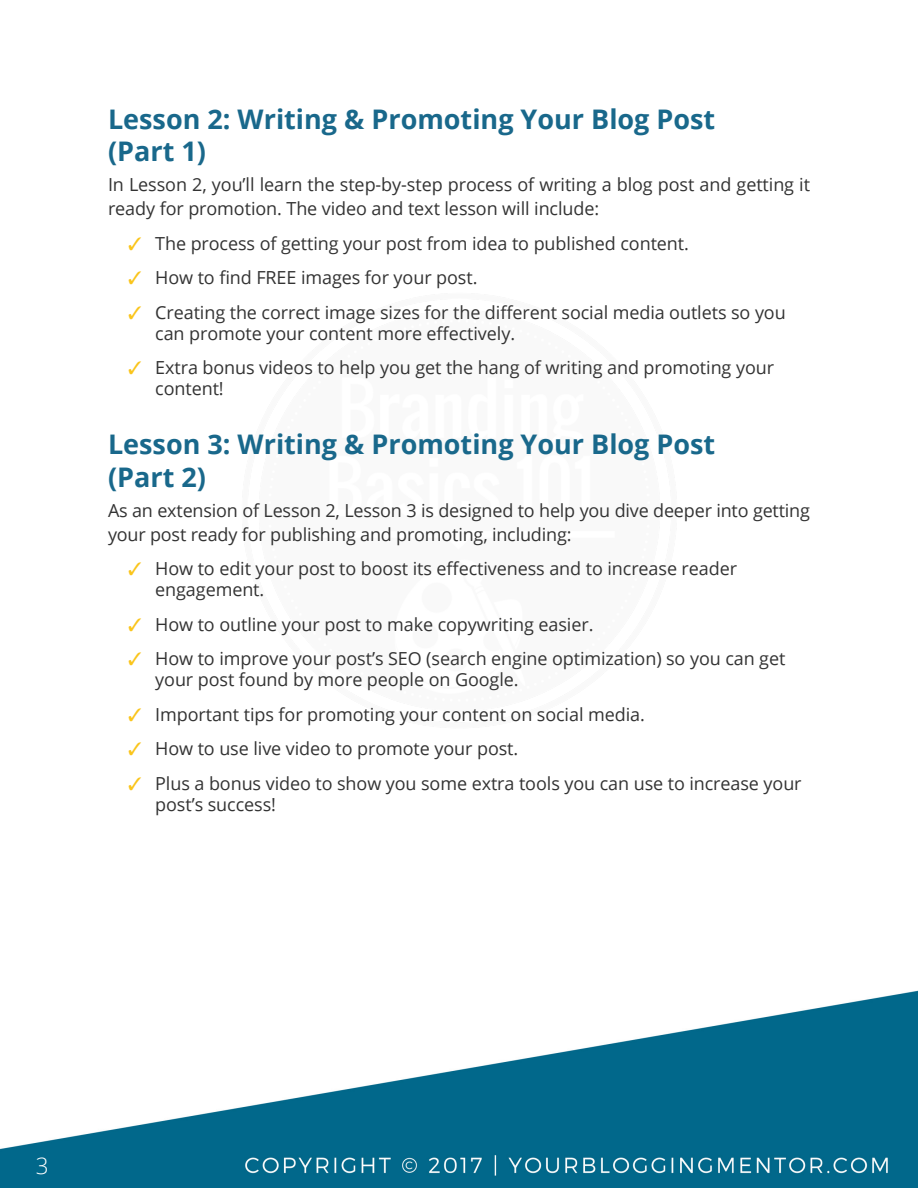
<style>
.page{position:relative;width:918px;height:1188px;background:#fff}
.page>*{position:absolute;margin:0;border:0;box-sizing:border-box;transform-origin:0 0}
.Heading{font:700 27px/32.4px "Open Sans";color:#19688b}
.t1{font:300 22.5px "Open Sans";color:#fff}
.No_Ident_Body{font:18px/21px "Open Sans";letter-spacing:-.005em;color:#333}
.s1{color:#fac51c}
</style>
<div class="page">
<img style="left:0;top:990px;width:918px;height:198px">
<p class="Heading" style="left:108px;top:102px;width:609px">Lesson 2: Writing &amp; Promoting Your Blog Post (Part 1)</p>
<p class="No_Ident_Body" style="left:108px;top:172px;width:704px;line-height:24px">In Lesson 2, you’ll learn the step-by-step process of writing a blog post and getting it ready for promotion. The video and text lesson will include:</p>
<p class="No_Ident_Body" style="left:128px;top:232px;width:562px"><span class="s1">✓</span> The process of getting your post from idea to published content.</p>
<p class="No_Ident_Body" style="left:128px;top:267px;width:351px"><span class="s1">✓</span> How to find FREE images for your post.</p>
<p class="No_Ident_Body" style="left:155px;top:301px;width:632px;text-indent:-27px"><span class="s1">✓</span> Creating the correct image sizes for the different social media outlets so you can promote your content more effectively.</p>
<p class="No_Ident_Body" style="left:155px;top:357px;width:620px;text-indent:-27px"><span class="s1">✓</span> Extra bonus videos to help you get the hang of writing and promoting your content!</p>
<p class="Heading" style="left:108px;top:428px;width:609px">Lesson 3: Writing &amp; Promoting Your Blog Post (Part 2)</p>
<p class="No_Ident_Body" style="left:108px;top:498px;width:704px;line-height:24px">As an extension of Lesson 2, Lesson 3 is designed to help you dive deeper into getting your post ready for publishing and promoting, including:</p>
<p class="No_Ident_Body" style="left:155px;top:558px;width:583px;text-indent:-27px"><span class="s1">✓</span> How to edit your post to boost its effectiveness and to increase reader engagement.</p>
<p class="No_Ident_Body" style="left:128px;top:613px;width:467px"><span class="s1">✓</span> How to outline your post to make copywriting easier.</p>
<p class="No_Ident_Body" style="left:155px;top:648px;width:632px;text-indent:-27px"><span class="s1">✓</span> How to improve your post’s SEO (search engine optimization) so you can get your post found by more people on Google.</p>
<p class="No_Ident_Body" style="left:128px;top:703px;width:518px"><span class="s1">✓</span> Important tips for promoting your content on social media.</p>
<p class="No_Ident_Body" style="left:128px;top:738px;width:392px"><span class="s1">✓</span> How to use live video to promote your post.</p>
<p class="No_Ident_Body" style="left:155px;top:772px;width:648px;text-indent:-27px"><span class="s1">✓</span> Plus a bonus video to show you some extra tools you can use to increase your post’s success!</p>
<p class="t1" style="left:36px;top:1150px;width:14px">3</p>
</div>
